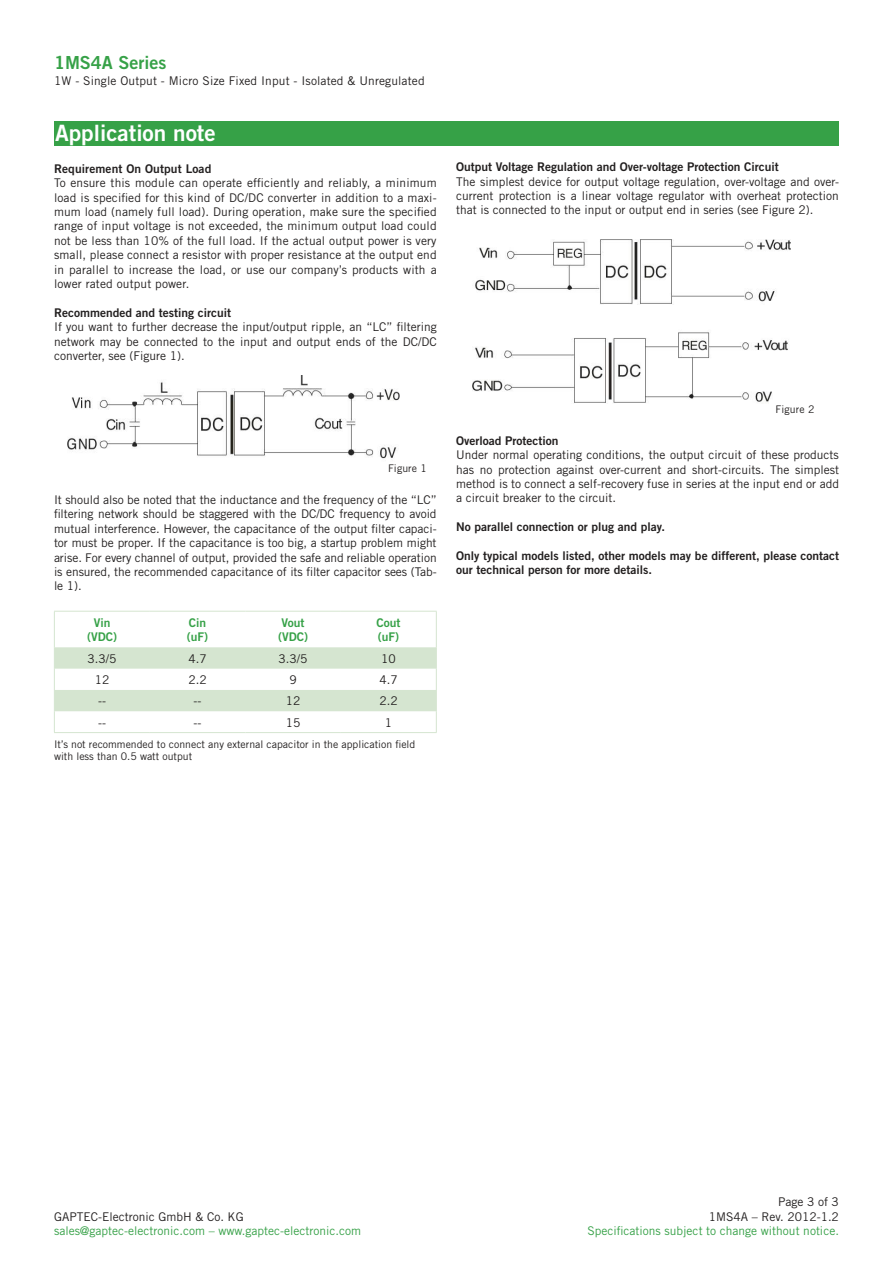
<style>
.page{position:relative;width:893px;height:1263px;background:#fff}
.page>*{position:absolute;margin:0;border:0;box-sizing:border-box;transform-origin:0 0}
.t1{font:22.5px "Trade Gothic Bold Two";color:#fff}
.t2{font:18px "Trade Gothic Bold Two";color:#36a147}
.t3{font:12px/14.4px "Trade Gothic";color:#221f1f;text-align:justify}
.t4{font:12px/14.4px "Trade Gothic Bold Two";color:#221f1f}
.t5{font:12px "Trade Gothic";color:#36a147}
.t6{font:12px/14.4px "Trade Gothic Bold Two";color:#36a147}
.t7{font:10.5px/12px "Trade Gothic";color:#221f1f}
</style>
<div class="page">
<div style="left:54px;top:121px;width:785px;height:25px;background:#36a147"></div>
<hr style="left:54px;top:611px;width:96px;height:1px;background:#d5e5d0">
<hr style="left:54px;top:612px;width:1px;height:35px;background:#d5e5d0">
<hr style="left:150px;top:611px;width:95px;height:1px;background:#d5e5d0">
<hr style="left:245px;top:611px;width:96px;height:1px;background:#d5e5d0">
<hr style="left:341px;top:611px;width:96px;height:1px;background:#d5e5d0">
<hr style="left:436px;top:612px;width:1px;height:35px;background:#d5e5d0">
<svg style="left:54px;top:647px;width:383px;height:85px"></svg>
<hr style="left:54px;top:732px;width:96px;height:1px;background:#d5e5d0">
<hr style="left:150px;top:732px;width:95px;height:1px;background:#d5e5d0">
<hr style="left:245px;top:732px;width:96px;height:1px;background:#d5e5d0">
<hr style="left:341px;top:732px;width:96px;height:1px;background:#d5e5d0">
<img style="left:472px;top:239px;width:318px;height:164px">
<img style="left:67px;top:375px;width:333px;height:84px">
<h2 class="t2" style="left:54px;top:55px;width:114px">1MS4A Series</h2>
<p class="t3" style="left:54px;top:75px;width:372px">1W - Single Output - Micro Size Fixed Input - Isolated &amp; Unregulated</p>
<h1 class="t1" style="left:55px;top:125px;width:162px">Application note</h1>
<p class="t4" style="left:54px;top:162px;width:159px">Requirement On Output Load</p>
<p class="t3" style="left:54px;top:177px;width:384px">To ensure this module can operate efficiently and reliably, a minimum load is specified for this kind of DC/DC converter in addition to a maxi&shy;mum load (namely full load). During operation, make sure the specified range of input voltage is not exceeded, the minimum output load could not be less than 10% of the full load. If the actual output power is very small, please connect a resistor with proper resistance at the output end in parallel to increase the load, or use our company’s products with a lower rated output power.</p>
<p class="t4" style="left:54px;top:306px;width:178px">Recommended and testing circuit</p>
<p class="t3" style="left:54px;top:321px;width:384px">If you want to further decrease the input/output ripple, an “LC” filtering network may be connected to the input and output ends of the DC/DC converter, see (Figure 1).</p>
<p class="t7" style="left:388px;top:463px;width:40px">Figure 1</p>
<p class="t3" style="left:54px;top:494px;width:384px">It should also be noted that the inductance and the frequency of the “LC” filtering network should be staggered with the DC/DC frequency to avoid mutual interference. However, the capacitance of the output filter capaci&shy;tor must be proper. If the capacitance is too big, a startup problem might arise. For every channel of output, provided the safe and reliable operation is ensured, the recommended capacitance of its filter capacitor sees (Tab&shy;le 1).</p>
<p class="t6" style="left:87px;top:616px;width:31px;text-align:center">Vin (VDC)</p>
<p class="t6" style="left:187px;top:616px;width:23px">Cin (uF)</p>
<p class="t6" style="left:278px;top:616px;width:31px">Vout (VDC)</p>
<p class="t6" style="left:377px;top:616px;width:26px">Cout (uF)</p>
<p class="t3" style="left:88px;top:652px;width:30px">3.3/5</p>
<p class="t3" style="left:188px;top:652px;width:20px">4.7</p>
<p class="t3" style="left:279px;top:652px;width:30px">3.3/5</p>
<p class="t3" style="left:381px;top:652px;width:16px">10</p>
<p class="t3" style="left:95px;top:673px;width:16px">12</p>
<p class="t3" style="left:188px;top:673px;width:20px">2.2</p>
<p class="t3" style="left:289px;top:673px;width:9px">9</p>
<p class="t3" style="left:379px;top:673px;width:20px">4.7</p>
<p class="t3" style="left:98px;top:695px;width:9px">--</p>
<p class="t3" style="left:194px;top:695px;width:9px">--</p>
<p class="t3" style="left:286px;top:695px;width:16px">12</p>
<p class="t3" style="left:379px;top:695px;width:20px">2.2</p>
<p class="t3" style="left:98px;top:716px;width:9px">--</p>
<p class="t3" style="left:194px;top:716px;width:9px">--</p>
<p class="t3" style="left:286px;top:716px;width:16px">15</p>
<p class="t3" style="left:385px;top:716px;width:9px">1</p>
<p class="t7" style="left:54px;top:739px;width:363px">It’s not recommended to connect any external capacitor in the application field with less than 0.5 watt output</p>
<p class="t4" style="left:456px;top:161px;width:324px">Output Voltage Regulation and Over-voltage Protection Circuit</p>
<p class="t3" style="left:456px;top:175px;width:384px">The simplest device for output voltage regulation, over-voltage and over&shy;current protection is a linear voltage regulator with overheat protection that is connected to the input or output end in series (see Figure 2).</p>
<p class="t7" style="left:776px;top:404px;width:40px">Figure 2</p>
<p class="t4" style="left:456px;top:434px;width:104px">Overload Protection</p>
<p class="t3" style="left:456px;top:449px;width:384px">Under normal operating conditions, the output circuit of these products has no protection against over-current and short-circuits. The simplest method is to connect a self-recovery fuse in series at the input end or add a circuit breaker to the circuit.</p>
<p class="t4" style="left:456px;top:521px;width:210px">No parallel connection or plug and play.</p>
<p class="t4" style="left:456px;top:550px;width:384px">Only typical models listed, other models may be different, please contact our technical person for more details.</p>
<p class="t3" style="left:54px;top:1210px;width:191px">GAPTEC-Electronic GmbH &amp; Co. KG</p>
<p class="t5" style="left:54px;top:1226px;width:309px">sales@gaptec-electronic.com – www.gaptec-electronic.com</p>
<p class="t3" style="left:709px;top:1196px;width:132px;text-align:right">Page 3 of 3<br>1MS4A – Rev. 2012-1.2</p>
<p class="t5" style="left:588px;top:1226px;width:253px">Specifications subject to change without notice.</p>
</div>
